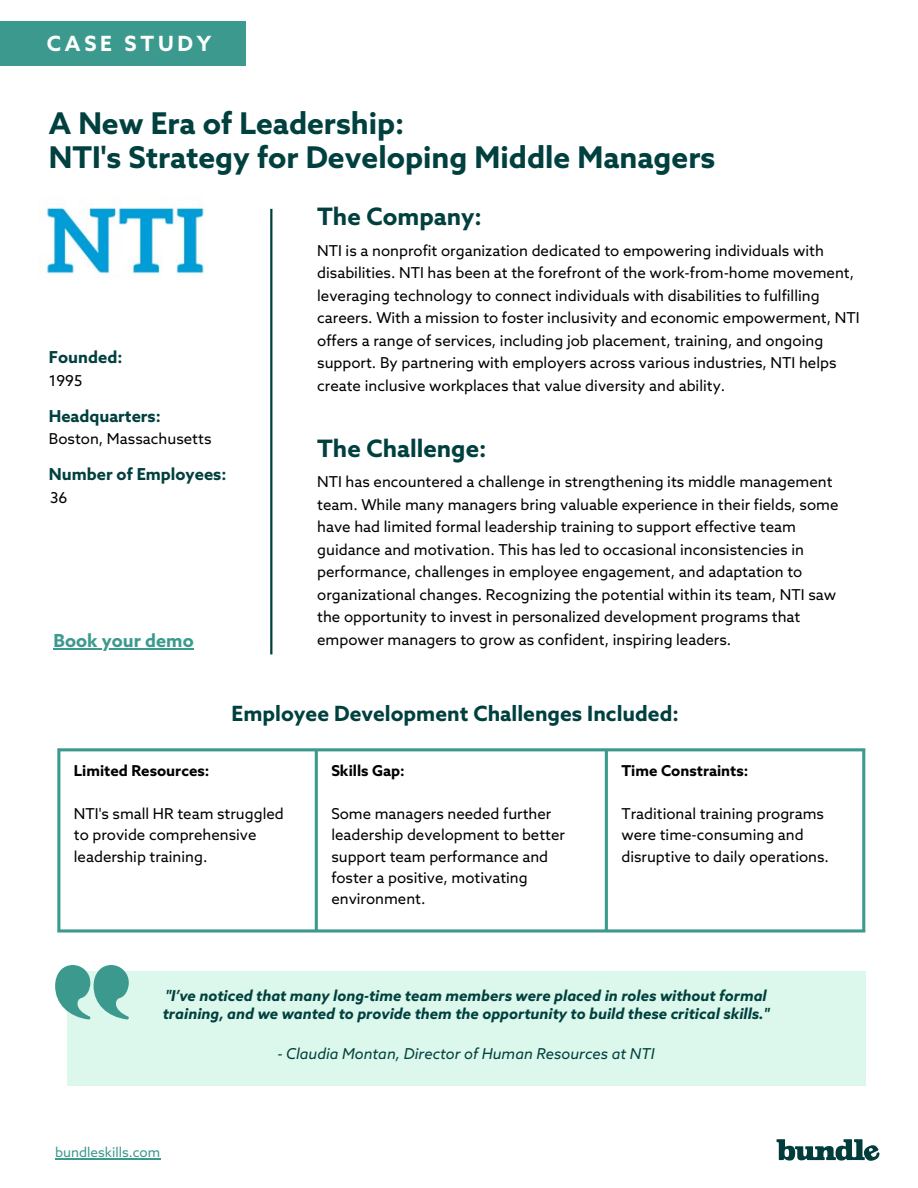
<style>
.page{position:relative;width:918px;height:1188px;background:#fff}
.page>*{position:absolute;margin:0;border:0;box-sizing:border-box;transform-origin:0 0}
.t1{font:700 30px/33.8px "Azo Sans";color:#00403e}
.t2{font:700 24px "Azo Sans";color:#00403e}
.t3{font:700 21px "Azo Sans";color:#00403e}
.t4{font:700 21px "Azo Sans";letter-spacing:.18em;color:#fff}
.t5{font:700 18px "Azo Sans";color:#3b9a8d}
.t6{font:700 16.5px "Azo Sans";color:#00403e}
.t7{font:15px/22.5px "Azo Sans";color:#000}
.t8{font:italic 700 15px/18px "Azo Sans";color:#00403e}
.t9{font:italic 15px "Azo Sans";color:#00403e}
.t10{font:700 15px "Azo Sans";color:#000}
.t11{font:13.5px "Azo Sans";color:#3b9a8d}
</style>
<div class="page">
<hr style="left:270px;top:209px;width:2px;height:445px;background:#00403e">
<img style="left:776px;top:1139px;width:104px;height:22px">
<svg style="left:60px;top:751px;width:802px;height:178px"></svg>
<hr style="left:57px;top:751px;width:3px;height:178px;background:#3b9a8d">
<hr style="left:315px;top:751px;width:3px;height:178px;background:#3b9a8d">
<hr style="left:605px;top:751px;width:3px;height:178px;background:#3b9a8d">
<hr style="left:862px;top:751px;width:3px;height:178px;background:#3b9a8d">
<hr style="left:57px;top:748px;width:808px;height:3px;background:#3b9a8d">
<svg style="left:57px;top:929px;width:808px;height:4px;fill:#3b9a8d"></svg>
<div style="left:0;top:21px;width:245px;height:45px;background:#3b9a8d"></div>
<div style="left:67px;top:972px;width:798px;height:114px;background:#dcf7eb"></div>
<svg style="left:55px;top:965px;width:74px;height:55px"></svg>
<img style="left:38px;top:204px;width:167px;height:73px">
<hr style="left:55px;top:1159px;width:105px;height:1px;background:#3b9a8d">
<hr style="left:54px;top:648px;width:140px;height:2px;background:#3b9a8d">
<h5 class="t4" style="left:47px;top:33px;width:166px">CASE STUDY</h5>
<p class="t1" style="left:49px;top:109px;width:668px">A New Era of Leadership:<br>NTI's Strategy for Developing Middle Managers</p>
<p class="t6" style="left:49px;top:349px;width:75px">Founded:</p>
<h5 class="t7" style="left:49px;top:370px;width:35px">1995</h5>
<h4 class="t6" style="left:49px;top:407px;width:113px">Headquarters:</h4>
<p class="t7" style="left:49px;top:429px;width:164px">Boston, Massachusetts</p>
<p class="t6" style="left:49px;top:466px;width:179px">Number of Employees:</p>
<p class="t7" style="left:50px;top:488px;width:19px">36</p>
<p class="t2" style="left:317px;top:204px;width:166px">The Company:</p>
<p class="t7" style="left:317px;top:240px;width:544px">NTI is a nonprofit organization dedicated to empowering individuals with disabilities. NTI has been at the forefront of the work-from-home movement, leveraging technology to connect individuals with disabilities to fulfilling careers. With a mission to foster inclusivity and economic empowerment, NTI offers a range of services, including job placement, training, and ongoing support. By partnering with employers across various industries, NTI helps create inclusive workplaces that value diversity and ability.</p>
<p class="t2" style="left:317px;top:436px;width:171px">The Challenge:</p>
<p class="t7" style="left:317px;top:472px;width:523px">NTI has encountered a challenge in strengthening its middle management team. While many managers bring valuable experience in their fields, some have had limited formal leadership training to support effective team guidance and motivation. This has led to occasional inconsistencies in performance, challenges in employee engagement, and adaptation to organizational changes. Recognizing the potential within its team, NTI saw the opportunity to invest in personalized development programs that</p>
<p class="t5" style="left:54px;top:632px;width:142px">Book your demo</p>
<p class="t7" style="left:317px;top:629px;width:416px">empower managers to grow as confident, inspiring leaders.</p>
<p class="t3" style="left:232px;top:703px;width:449px">Employee Development Challenges Included:</p>
<h1 class="t10" style="left:74px;top:763px;width:137px">Limited Resources:</h1>
<p class="t7" style="left:74px;top:804px;width:211px;line-height:21.3px">NTI's small HR team struggled to provide comprehensive leadership training.</p>
<h2 class="t10" style="left:331px;top:763px;width:75px">Skills Gap:</h2>
<p class="t7" style="left:331px;top:804px;width:235px;line-height:21.3px">Some managers needed further leadership development to better support team performance and foster a positive, motivating environment.</p>
<h5 class="t10" style="left:621px;top:763px;width:128px">Time Constraints:</h5>
<p class="t7" style="left:621px;top:804px;width:209px;line-height:21.3px">Traditional training programs were time-consuming and disruptive to daily operations.</p>
<p class="t8" style="left:163px;top:988px;width:608px">"I’ve noticed that many long-time team members were placed in roles without formal training, and we wanted to provide them the opportunity to build these critical skills."</p>
<h2 class="t9" style="left:277px;top:1046px;width:379px">- Claudia Montan, Director of Human Resources at NTI</h2>
<h6 class="t11" style="left:55px;top:1146px;width:107px">bundleskills.com</h6>
</div>
